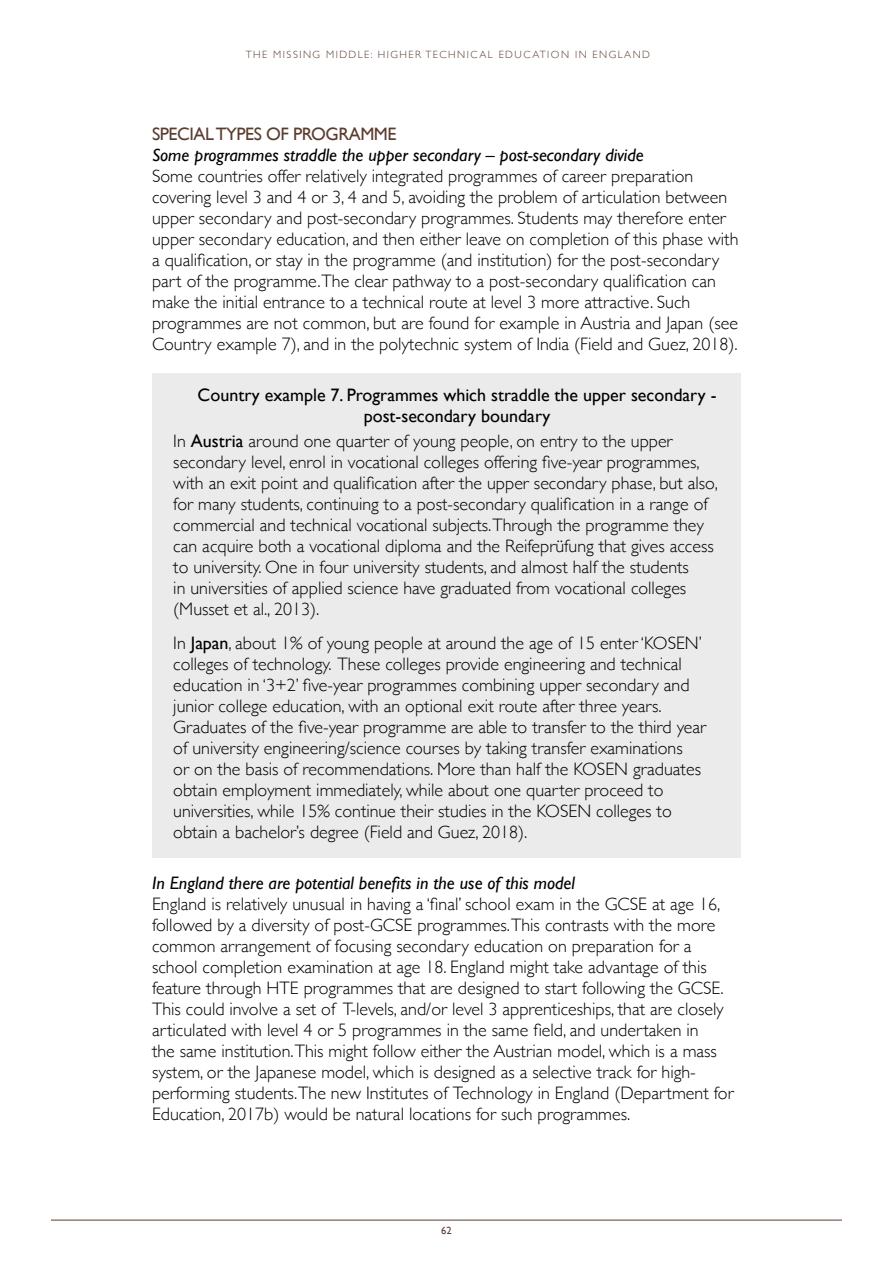
<style>
.page{position:relative;width:893px;height:1263px;background:#fff}
.page>*{position:absolute;margin:0;border:0;box-sizing:border-box;transform-origin:0 0}
.t1{font:300 18px/21px "Gill Sans";color:#000}
.t2{font:italic 18px "Gill Sans";color:#000}
.t3{font:18px/21px "Gill Sans";color:#000;text-align:center}
.t4{font:18px "Gill Sans";letter-spacing:-.025em;color:#5b3d30}
.t5{font:300 10.5px "Gill Sans";letter-spacing:.14em;color:#5b3d30}
.t6{font:10.5px "Gill Sans";color:#5b3d30}
.s1{font-weight:400}
</style>
<div class="page">
<hr style="left:51px;top:1220px;width:791px;height:1px;background:#5b3d30">
<div style="left:152px;top:373px;width:589px;height:484px;background:#ebebeb"></div>
<p class="t5" style="left:246px;top:47px;width:406px">THE MISSING MIDDLE: HIGHER TECHNICAL EDUCATION IN ENGLAND</p>
<p class="t4" style="left:152px;top:123px;width:246px">SPECIAL TYPES OF PROGRAMME</p>
<p class="t2" style="left:152px;top:145px;width:493px">Some programmes straddle the upper secondary – post-secondary divide</p>
<p class="t1" style="left:152px;top:165px;width:588px">Some countries offer relatively integrated programmes of career preparation covering level 3 and 4 or 3, 4 and 5, avoiding the problem of articulation between upper secondary and post-secondary programmes. Students may therefore enter upper secondary education, and then either leave on completion of this phase with a qualification, or stay in the programme (and institution) for the post-secondary part of the programme.The clear pathway to a post-secondary qualification can make the initial entrance to a technical route at level 3 more attractive. Such programmes are not common, but are found for example in Austria and Japan (see Country example 7), and in the polytechnic system of India (Field and Guez, 2018).</p>
<p class="t3" style="left:198px;top:384px;width:520px">Country example 7. Programmes which straddle the upper secondary - post-secondary boundary</p>
<p class="t1" style="left:173px;top:430px;width:546px">In <span class="s1">Austria</span> around one quarter of young people, on entry to the upper secondary level, enrol in vocational colleges offering five-year programmes, with an exit point and qualification after the upper secondary phase, but also, for many students, continuing to a post-secondary qualification in a range of commercial and technical vocational subjects.Through the programme they can acquire both a vocational diploma and the Reifeprüfung that gives access to university. One in four university students, and almost half the students<br>in universities of applied science have graduated from vocational colleges (Musset et al., 2013).</p>
<p class="t1" style="left:173px;top:632px;width:534px">In <span class="s1">Japan</span>, about 1% of young people at around the age of 15 enter ‘KOSEN’ colleges of technology. These colleges provide engineering and technical education in ‘3+2’ five-year programmes combining upper secondary and junior college education, with an optional exit route after three years.<br>Graduates of the five-year programme are able to transfer to the third year of university engineering/science courses by taking transfer examinations<br>or on the basis of recommendations. More than half the KOSEN graduates obtain employment immediately, while about one quarter proceed to universities, while 15% continue their studies in the KOSEN colleges to obtain a bachelor’s degree (Field and Guez, 2018).</p>
<p class="t2" style="left:152px;top:872px;width:424px">In England there are potential benefits in the use of this model</p>
<p class="t1" style="left:152px;top:892px;width:583px">England is relatively unusual in having a ‘final’ school exam in the GCSE at age 16, followed by a diversity of post-GCSE programmes.This contrasts with the more common arrangement of focusing secondary education on preparation for a school completion examination at age 18. England might take advantage of this feature through HTE programmes that are designed to start following the GCSE.<br>This could involve a set of T-levels, and/or level 3 apprenticeships, that are closely articulated with level 4 or 5 programmes in the same field, and undertaken in<br>the same institution.This might follow either the Austrian model, which is a mass system, or the Japanese model, which is designed as a selective track for high&shy;performing students.The new Institutes of Technology in England (Department for Education, 2017b) would be natural locations for such programmes.</p>
<p class="t6" style="left:441px;top:1224px;width:12px">62</p>
</div>
